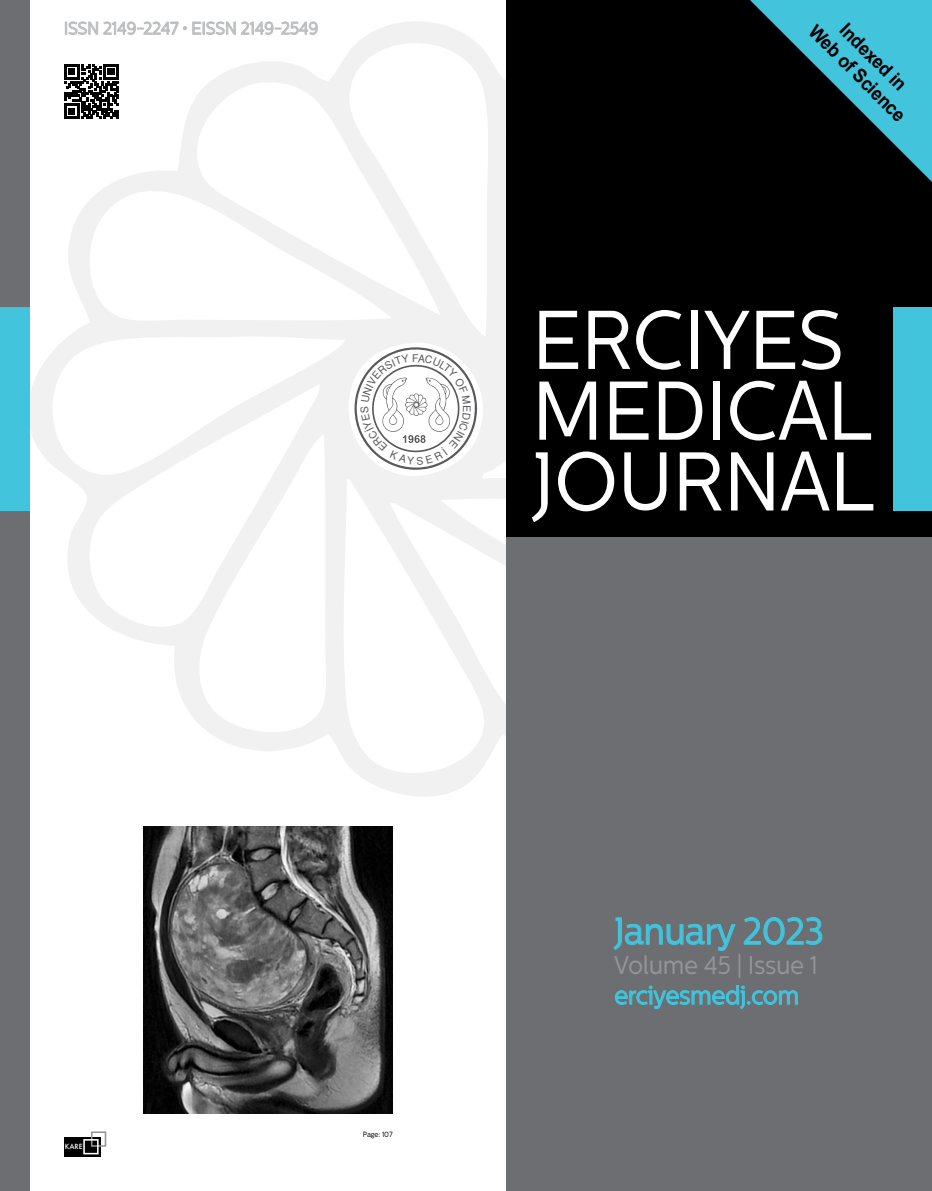
<style>
.page{position:relative;width:932px;height:1191px;background:#fff}
.page>*{position:absolute;margin:0;border:0;box-sizing:border-box;transform-origin:0 0}
.t1{font:83.1px/70.8px "Centrale Sans";letter-spacing:-.015em;color:#fff;scale:.94 1}
.t2{font:37.5px "Centrale Sans";letter-spacing:-.015em;color:#42c4dd;scale:.94 1}
.t3{font:25.5px "Centrale Sans";letter-spacing:-.015em;color:#939598;scale:.94 1}
.t4{font:25.5px "Centrale Sans";letter-spacing:-.015em;color:#42c4dd;scale:.94 1}
.t5{font:700 18.9px "Arial";color:#000;scale:.94 1}
.t6{font:7.5px "Centrale Sans";letter-spacing:-.015em;color:#000;scale:.94 1}
.t7{font:500 6.9px "Futura";color:#fff}
</style>
<div class="page">
<svg style="left:30px;top:21px;width:476px;height:775px"></svg>
<div style="left:506px;top:0;width:425px;height:1191px;background:#6d6e71"></div>
<div style="left:506px;top:0;width:425px;height:536px;background:#000"></div>
<div style="left:0;top:0;width:30px;height:1191px;background:#6d6e71"></div>
<svg style="left:750px;top:0;width:181px;height:181px"></svg>
<svg style="left:64px;top:64px;width:55px;height:55px"></svg>
<svg style="left:65px;top:22px;width:33px;height:13px"></svg>
<svg style="left:104px;top:22px;width:82px;height:13px"></svg>
<svg style="left:193px;top:22px;width:42px;height:13px"></svg>
<svg style="left:241px;top:22px;width:76px;height:13px"></svg>
<div style="left:0;top:307px;width:30px;height:203px;background:#42c4dd"></div>
<svg style="left:613px;top:917px;width:122px;height:34px"></svg>
<svg style="left:743px;top:917px;width:79px;height:28px"></svg>
<svg style="left:615px;top:985px;width:182px;height:24px"></svg>
<div style="left:893px;top:307px;width:38px;height:203px;background:#42c4dd"></div>
<div style="left:64px;top:1137px;width:37px;height:19px;background:#000"></div>
<div style="left:91px;top:1131px;width:15px;height:15px;border:2px solid #939598"></div>
<div style="left:83px;top:1139px;width:16px;height:15px;border:2px solid #fff"></div>
<img style="left:143px;top:826px;width:249px;height:287px">
<svg style="left:354px;top:347px;width:123px;height:123px"></svg>
<p class="t7" style="left:65px;top:1142px;width:19px">KARE</p>
<p class="t5" style="left:851px;top:18px;width:93px;rotate:45deg">Indexed in</p>
<p class="t5" style="left:820px;top:19px;width:137px;rotate:45deg">Web of Science</p>
<h1 class="t1" style="left:531px;top:304px;width:366px">ERCIYES<br>MEDICAL<br>JOURNAL</h1>
<p class="t6" style="left:362px;top:1130px;width:33px">Page: 107</p>
<h2 class="t2" style="left:614px;top:910px;width:224px">January 2023</h2>
<h3 class="t3" style="left:614px;top:951px;width:218px">Volume 45 | Issue 1</h3>
<h3 class="t4" style="left:614px;top:981px;width:198px">erciyesmedj.com</h3>
</div>
